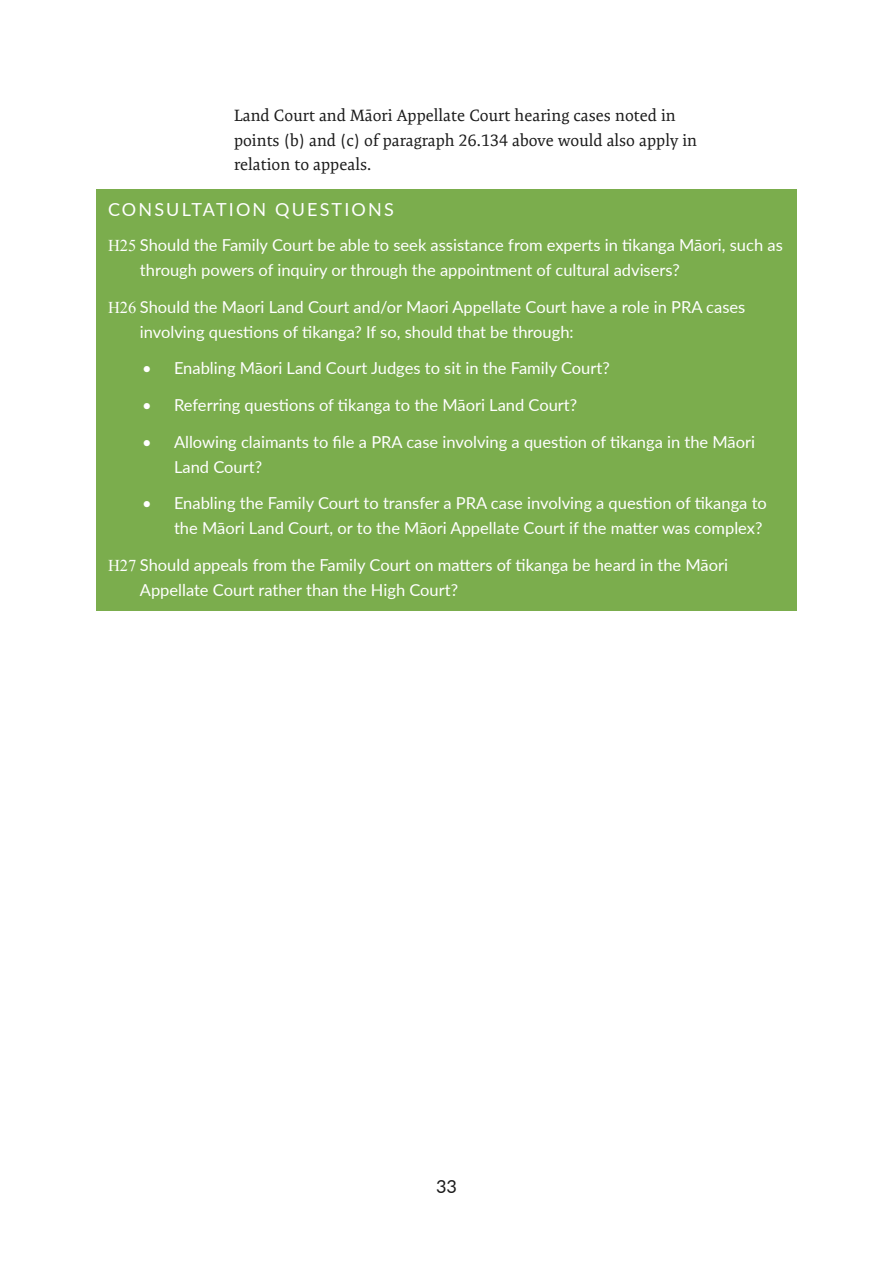
<style>
.page{position:relative;width:893px;height:1263px;background:#fff}
.page>*{position:absolute;margin:0;border:0;box-sizing:border-box;transform-origin:0 0}
.t1{font:18px "Lato";letter-spacing:.12em;color:#fff}
.t2{font:18px "Lato";color:#1a1a1a}
.t3{font:16.5px/24.8px "Lato";color:#fff}
.t4{font:16.5px/24.8px "Expo Serif Pro";color:#1a1a1a}
.s1{font-family:"Times New Roman"}
</style>
<div class="page">
<div style="left:96px;top:189px;width:701px;height:42px;background:#7bad4d"></div>
<div style="left:96px;top:226px;width:701px;height:65px;background:#7bad4d"></div>
<div style="left:96px;top:287px;width:701px;height:66px;background:#7bad4d"></div>
<div style="left:96px;top:349px;width:701px;height:40px;background:#7bad4d"></div>
<div style="left:96px;top:386px;width:701px;height:40px;background:#7bad4d"></div>
<div style="left:96px;top:422px;width:701px;height:66px;background:#7bad4d"></div>
<div style="left:96px;top:484px;width:701px;height:65px;background:#7bad4d"></div>
<div style="left:96px;top:545px;width:701px;height:66px;background:#7bad4d"></div>
<p class="t4" style="left:234px;top:103px;width:465px">Land Court and Māori Appellate Court hearing cases noted in points (b) and (c) of paragraph 26.134 above would also apply in relation to appeals.</p>
<p class="t1" style="left:108px;top:197px;width:287px">CONSULTATION QUESTIONS</p>
<p class="t3" style="left:140px;top:232px;width:644px;text-indent:-32px"><span class="s1">H25</span> Should the Family Court be able to seek assistance from experts in tikanga Māori, such as through powers of inquiry or through the appointment of cultural advisers?</p>
<p class="t3" style="left:140px;top:294px;width:607px;text-indent:-32px"><span class="s1">H26</span> Should the Maori Land Court and/or Maori Appellate Court have a role in PRA cases involving questions of tikanga? If so, should that be through:</p>
<p class="t3" style="left:142px;top:355px;width:469px">• Enabling Māori Land Court Judges to sit in the Family Court?</p>
<p class="t3" style="left:142px;top:392px;width:437px">• Referring questions of tikanga to the Māori Land Court?</p>
<p class="t3" style="left:174px;top:429px;width:583px;text-indent:-32px">• Allowing claimants to file a PRA case involving a question of tikanga in the Māori<br>Land Court?</p>
<p class="t3" style="left:142px;top:490px;width:626px;text-align:right">• Enabling the Family Court to transfer a PRA case involving a question of tikanga to the Māori Land Court, or to the Māori Appellate Court if the matter was complex?</p>
<p class="t3" style="left:140px;top:552px;width:590px;text-indent:-32px"><span class="s1">H27</span> Should appeals from the Family Court on matters of tikanga be heard in the Māori<br>Appellate Court rather than the High Court?</p>
<p class="t2" style="left:436px;top:1173px;width:22px">33</p>
</div>
